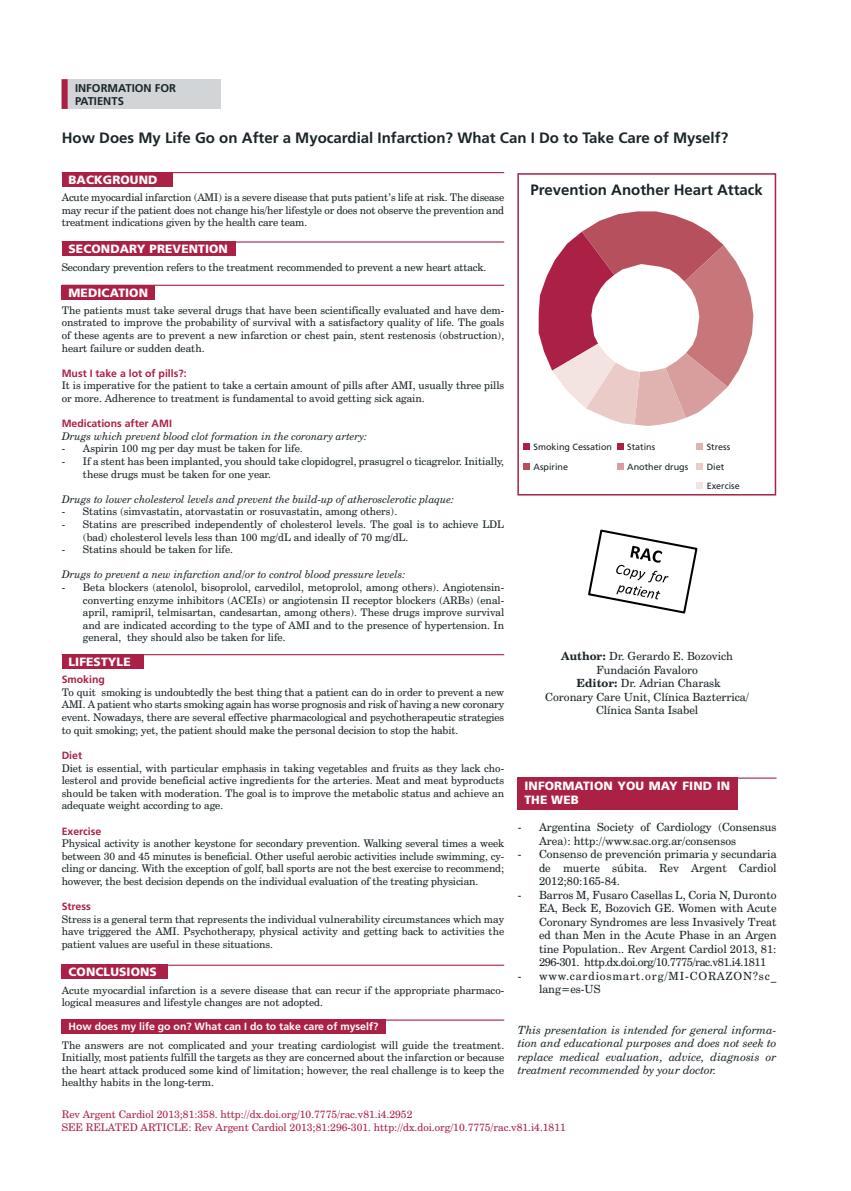
<style>
.page{position:relative;width:851px;height:1191px;background:#fff}
.page>*{position:absolute;margin:0;border:0;box-sizing:border-box;transform-origin:0 0}
.t1{font:700 15px "Frutiger LT Std";color:#1a2528}
.t2{font:12px/14.4px "Frutiger Black B";letter-spacing:.01em;color:#fff}
.t3{font:11.25px/13.5px "Century Schoolbook BT";color:#1a2528;text-align:justify}
.t4{font:italic 11.25px/13.5px "Century Schoolbook BT";color:#1a2528;text-align:justify}
.t5{font:11.25px/13.5px "Century Schoolbook BT";letter-spacing:.08em;color:#1a2528}
.t6{font:700 11.25px/13.5px "Frutiger LT Std";color:#1a2528}
.t7{font:10.5px/12.6px "Century Schoolbook BT";color:#1a2528;text-align:justify}
.t8{font:italic 10.5px "Century Schoolbook BT";color:#1a2528}
.t9{font:10.5px/12.6px "Century Schoolbook BT";color:#ab2045}
.t10{font:700 10.5px "Frutiger LT Std";color:#ab2045}
.t11{font:700 10.5px "Frutiger LT Std";color:#fff}
.t12{font:9px/19.5px "Frutiger LT Std";color:#1a2528}
.s1{font-weight:700}
</style>
<div class="page">
<div style="left:62px;top:172px;width:110px;height:15px;background:#ab2045"></div>
<div style="left:62px;top:79px;width:159px;height:30px;background:#d2d5d7"></div>
<div style="left:62px;top:79px;width:6px;height:30px;background:#ab2045"></div>
<hr style="left:62px;top:172px;width:442px;height:1px;background:#ab2045">
<div style="left:62px;top:241px;width:173px;height:15px;background:#ab2045"></div>
<hr style="left:62px;top:241px;width:442px;height:1px;background:#ab2045">
<div style="left:62px;top:284px;width:93px;height:15px;background:#ab2045"></div>
<hr style="left:62px;top:285px;width:442px;height:1px;background:#ab2045">
<div style="left:62px;top:654px;width:81px;height:15px;background:#ab2045"></div>
<hr style="left:62px;top:654px;width:442px;height:1px;background:#ab2045">
<div style="left:62px;top:964px;width:106px;height:15px;background:#ab2045"></div>
<div style="left:62px;top:1019px;width:324px;height:15px;background:#ab2045"></div>
<hr style="left:62px;top:964px;width:442px;height:1px;background:#ab2045">
<hr style="left:62px;top:1019px;width:442px;height:1px;background:#ab2045">
<div style="left:517px;top:777px;width:221px;height:32px;background:#ab2045"></div>
<hr style="left:517px;top:777px;width:259px;height:1px;background:#ab2045">
<svg style="left:588px;top:529px;width:110px;height:85px"></svg>
<svg style="left:538px;top:211px;width:215px;height:215px"></svg>
<div style="left:517px;top:173px;width:259px;height:322px;border:2px solid #ab2045"></div>
<div style="left:523px;top:443px;width:7px;height:7px;background:#ab2045"></div>
<div style="left:523px;top:463px;width:7px;height:7px;background:#b7505d"></div>
<div style="left:617px;top:443px;width:6px;height:7px;background:#ab2045"></div>
<div style="left:696px;top:443px;width:6px;height:7px;background:#e0b3b1"></div>
<div style="left:696px;top:463px;width:6px;height:7px;background:#eacbc7"></div>
<div style="left:696px;top:482px;width:6px;height:7px;background:#f4e4e1"></div>
<div style="left:617px;top:463px;width:6px;height:7px;background:#d79e9d"></div>
<p class="t6" style="left:75px;top:81px;width:102px">INFORMATION FOR<br>PATIENTS</p>
<h1 class="t1" style="left:62px;top:128px;width:667px">How Does My Life Go on After a Myocardial Infarction? What Can I Do to Take Care of Myself?</h1>
<p class="t2" style="left:68px;top:172px;width:90px">BACKGROUND</p>
<p class="t7" style="left:62px;top:191px;width:444px">Acute myocardial infarction (AMI) is a severe disease that puts patient’s life at risk. The disease may recur if the patient does not change his/her lifestyle or does not observe the prevention and treatment indications given by the health care team.</p>
<p class="t2" style="left:68px;top:242px;width:161px">SECONDARY PREVENTION</p>
<p class="t7" style="left:62px;top:260px;width:426px">Secondary prevention refers to the treatment recommended to prevent a new heart attack.</p>
<p class="t2" style="left:68px;top:285px;width:81px">MEDICATION</p>
<p class="t7" style="left:62px;top:303px;width:444px">The patients must take several drugs that have been scientifically evaluated and have dem&shy;onstrated to improve the probability of survival with a satisfactory quality of life. The goals of these agents are to prevent a new infarction or chest pain, stent restenosis (obstruction), heart failure or sudden death.</p>
<p class="t10" style="left:62px;top:367px;width:126px">Must I take a lot of pills?:</p>
<p class="t7" style="left:62px;top:379px;width:444px">It is imperative for the patient to take a certain amount of pills after AMI, usually three pills or more. Adherence to treatment is fundamental to avoid getting sick again.</p>
<p class="t10" style="left:62px;top:417px;width:112px">Medications after AMI</p>
<p class="t8" style="left:62px;top:429px;width:307px">Drugs which prevent blood clot formation in the coronary artery:</p>
<p class="t7" style="left:62px;top:442px;width:242px">- Aspirin 100 mg per day must be taken for life.</p>
<p class="t7" style="left:83px;top:455px;width:422px;text-indent:-21px">- If a stent has been implanted, you should take clopidogrel, prasugrel o ticagrelor. Initially, these drugs must be taken for one year.</p>
<p class="t8" style="left:62px;top:492px;width:394px">Drugs to lower cholesterol levels and prevent the build-up of atherosclerotic plaque:</p>
<p class="t7" style="left:62px;top:505px;width:337px">- Statins (simvastatin, atorvastatin or rosuvastatin, among others).</p>
<p class="t7" style="left:83px;top:518px;width:422px;text-indent:-21px">- Statins are prescribed independently of cholesterol levels. The goal is to achieve LDL (bad) cholesterol levels less than 100 mg/dL and ideally of 70 mg/dL.</p>
<p class="t7" style="left:62px;top:543px;width:173px">- Statins should be taken for life.</p>
<p class="t8" style="left:62px;top:568px;width:345px">Drugs to prevent a new infarction and/or to control blood pressure levels:</p>
<p class="t7" style="left:83px;top:581px;width:422px;text-indent:-21px">- Beta blockers (atenolol, bisoprolol, carvedilol, metoprolol, among others). Angiotensin&shy;converting enzyme inhibitors (ACEIs) or angiotensin II receptor blockers (ARBs) (enal&shy;april, ramipril, telmisartan, candesartan, among others). These drugs improve survival and are indicated according to the type of AMI and to the presence of hypertension. In general, they should also be taken for life.</p>
<p class="t2" style="left:68px;top:654px;width:64px">LIFESTYLE</p>
<p class="t10" style="left:62px;top:673px;width:45px">Smoking</p>
<p class="t7" style="left:62px;top:685px;width:444px">To quit smoking is undoubtedly the best thing that a patient can do in order to prevent a new AMI. A patient who starts smoking again has worse prognosis and risk of having a new coronary event. Nowadays, there are several effective pharmacological and psychotherapeutic strategies to quit smoking; yet, the patient should make the personal decision to stop the habit.</p>
<p class="t10" style="left:62px;top:749px;width:22px">Diet</p>
<p class="t7" style="left:62px;top:761px;width:444px">Diet is essential, with particular emphasis in taking vegetables and fruits as they lack cho&shy;lesterol and provide beneficial active ingredients for the arteries. Meat and meat byproducts should be taken with moderation. The goal is to improve the metabolic status and achieve an adequate weight according to age.</p>
<p class="t10" style="left:62px;top:824px;width:41px">Exercise</p>
<p class="t7" style="left:62px;top:837px;width:444px">Physical activity is another keystone for secondary prevention. Walking several times a week between 30 and 45 minutes is beneficial. Other useful aerobic activities include swimming, cy&shy;cling or dancing. With the exception of golf, ball sports are not the best exercise to recommend; however, the best decision depends on the individual evaluation of the treating physician.</p>
<p class="t10" style="left:62px;top:900px;width:30px">Stress</p>
<p class="t7" style="left:62px;top:912px;width:444px">Stress is a general term that represents the individual vulnerability circumstances which may have triggered the AMI. Psychotherapy, physical activity and getting back to activities the patient values are useful in these situations.</p>
<p class="t2" style="left:68px;top:965px;width:90px">CONCLUSIONS</p>
<p class="t7" style="left:62px;top:983px;width:444px">Acute myocardial infarction is a severe disease that can recur if the appropriate pharmaco&shy;logical measures and lifestyle changes are not adopted.</p>
<p class="t7" style="left:62px;top:1038px;width:444px">The answers are not complicated and your treating cardiologist will guide the treatment.<br>Initially, most patients fulfill the targets as they are concerned about the infarction or because the heart attack produced some kind of limitation; however, the real challenge is to keep the healthy habits in the long-term.</p>
<p class="t11" style="left:68px;top:1020px;width:311px">How does my life go on? What can I do to take care of myself?</p>
<h1 class="t1" style="left:530px;top:181px;width:234px">Prevention Another Heart Attack</h1>
<p class="t12" style="left:533px;top:437px;width:80px">Smoking Cessation</p>
<p class="t12" style="left:706px;top:437px;width:25px">Stress</p>
<p class="t12" style="left:533px;top:457px;width:36px">Aspirine</p>
<p class="t12" style="left:627px;top:437px;width:63px">Statins<br>Another drugs</p>
<p class="t12" style="left:706px;top:458px;width:35px;line-height:18.5px">Diet<br>Exercise</p>
<p class="t3" style="left:545px;top:649px;width:205px;text-align:center"><span class="s1">Author:</span> Dr. Gerardo E. Bozovich<br>Fundación Favaloro<br><span class="s1">Editor:</span> Dr. Adrian Charask<br>Coronary Care Unit, Clínica Bazterrica/<br>Clínica Santa Isabel</p>
<p class="t2" style="left:524px;top:778px;width:207px">INFORMATION YOU MAY FIND IN<br>THE WEB</p>
<p class="t3" style="left:539px;top:820px;width:239px;text-indent:-21px">- Argentina Society of Cardiology (Consensus<br>Area): http://www.sac.org.ar/consensos</p>
<p class="t3" style="left:539px;top:847px;width:239px;text-indent:-21px">- Consenso de prevención primaria y secundaria de muerte súbita. Rev Argent Cardiol 2012;80:165-84.</p>
<p class="t3" style="left:539px;top:887px;width:239px;text-indent:-21px">- Barros M, Fusaro Casellas L, Coria N, Duronto EA, Beck E, Bozovich GE. Women with Acute Coronary Syndromes are less Invasively Treat ed than Men in the Acute Phase in an Argen tine Population.. Rev Argent Cardiol 2013, 81:<br>296-301. http.dx.doi.org/10.7775/rac.v81.i4.1811</p>
<p class="t5" style="left:539px;top:968px;width:239px;text-indent:-21px">- www.cardiosmart.org/MI-CORAZON?sc_ lang=es-US</p>
<p class="t4" style="left:517px;top:1022px;width:260px">This presentation is intended for general informa&shy;tion and educational purposes and does not seek to replace medical evaluation, advice, diagnosis or treatment recommended by your doctor.</p>
<p class="t9" style="left:62px;top:1108px;width:505px">Rev Argent Cardiol 2013;81:358. http://dx.doi.org/10.7775/rac.v81.i4.2952<br>SEE RELATED ARTICLE: Rev Argent Cardiol 2013;81:296-301. http://dx.doi.org/10.7775/rac.v81.i4.1811</p>
</div>
